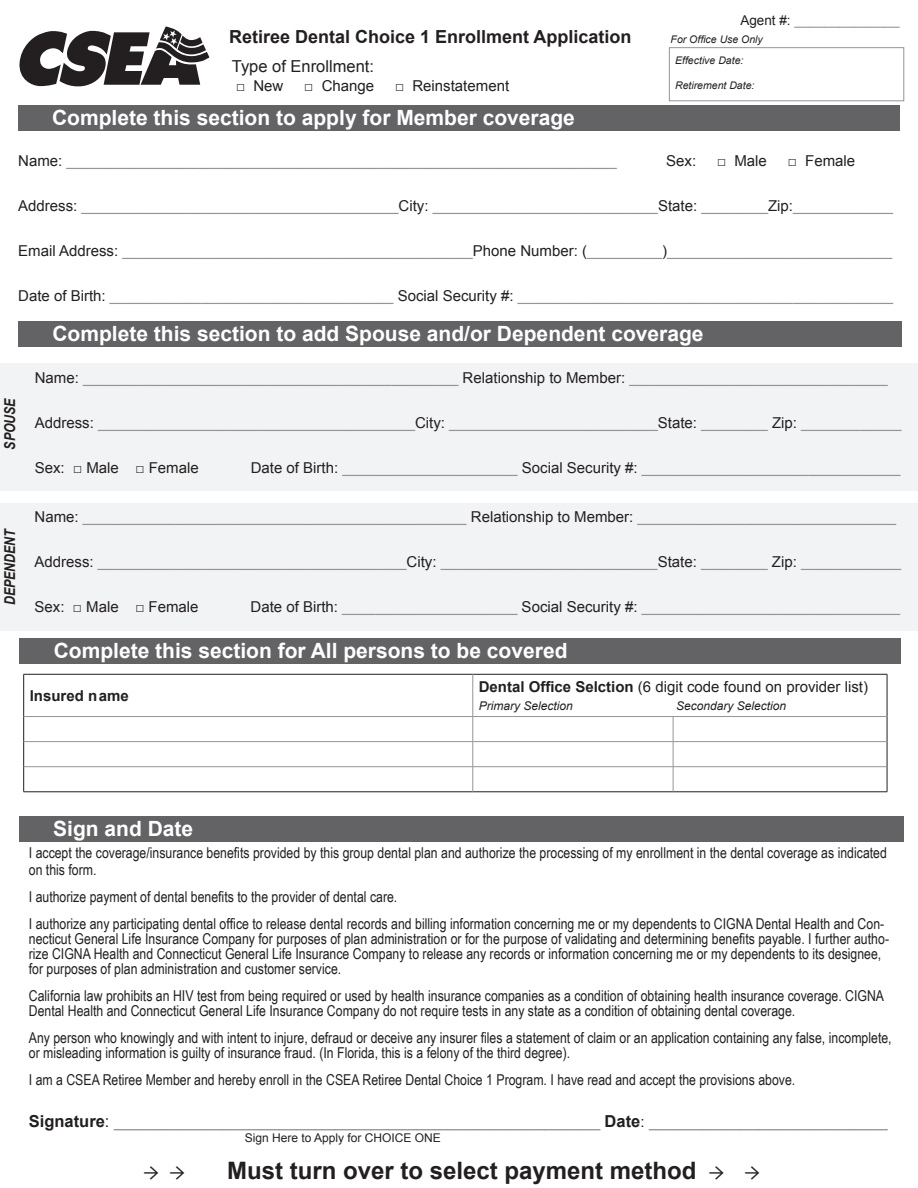
<style>
.page{position:relative;width:918px;height:1188px;background:#fff}
.page>*{position:absolute;margin:0;border:0;box-sizing:border-box;transform-origin:0 0}
.t1{font:700 24px "Arial";color:#231f20}
.t2{font:24px "Minion Pro";color:#231f20}
.t3{font:700 21px "Arial";color:#fff}
.t4{font:700 18px "Arial";color:#231f20}
.t5{font:16.5px "Arial";color:#939598}
.t6{font:16.5px "Arial";color:#231f20}
.t7{font:15px/15px "Arial Narrow";color:#231f20}
.t8{font:15px "Arial";color:#939598}
.t9{font:15px "Arial";color:#231f20}
.t10{font:italic 700 15px "Arial Narrow";letter-spacing:-.005em;color:#231f20}
.t11{font:700 15px "Arial";color:#231f20}
.t12{font:13.5px "Arial";color:#939598}
.t13{font:italic 12px "Arial";color:#231f20}
.t14{font:12px "Arial";color:#231f20}
.t15{font:italic 10.5px "Arial";color:#231f20}
.t16{font:italic 10.5px "Arial";color:#231f20}
.s1{color:#231f20}
.s2{font-style:inherit}
.s3{font-weight:700}
.s4{font-weight:700;color:#231f20}
.s5{font-size:15px;color:#231f20}
.s6{font-family:"Minion Pro";font-weight:400}
</style>
<div class="page">
<div style="left:0;top:503px;width:918px;height:128px;background:#f2f3f4"></div>
<div style="left:0;top:363px;width:918px;height:128px;background:#f2f3f4"></div>
<div style="left:18px;top:105px;width:881px;height:26px;background:#636366"></div>
<div style="left:669px;top:47px;width:235px;height:54px;border:1px solid #939598"></div>
<div style="left:18px;top:321px;width:884px;height:26px;background:#636366"></div>
<div style="left:20px;top:816px;width:884px;height:26px;background:#636366"></div>
<div style="left:20px;top:639px;width:881px;height:25px;background:#636366"></div>
<hr style="left:23px;top:674px;width:450px;height:1px;background:#231f20">
<hr style="left:23px;top:674px;width:1px;height:43px;background:#231f20">
<hr style="left:473px;top:674px;width:200px;height:1px;background:#231f20">
<hr style="left:673px;top:674px;width:214px;height:1px;background:#231f20">
<hr style="left:887px;top:674px;width:1px;height:43px;background:#231f20">
<svg style="left:23px;top:717px;width:1px;height:75px"></svg>
<svg style="left:887px;top:717px;width:1px;height:75px"></svg>
<hr style="left:23px;top:792px;width:450px;height:1px;background:#231f20">
<hr style="left:473px;top:792px;width:200px;height:1px;background:#231f20">
<hr style="left:673px;top:792px;width:214px;height:1px;background:#231f20">
<hr style="left:473px;top:674px;width:1px;height:42px;background:#939598">
<hr style="left:24px;top:716px;width:449px;height:1px;background:#939598">
<hr style="left:473px;top:716px;width:200px;height:1px;background:#939598">
<hr style="left:673px;top:716px;width:214px;height:1px;background:#939598">
<hr style="left:24px;top:741px;width:449px;height:1px;background:#939598">
<hr style="left:473px;top:741px;width:200px;height:1px;background:#939598">
<hr style="left:673px;top:741px;width:214px;height:1px;background:#939598">
<hr style="left:24px;top:766px;width:449px;height:1px;background:#939598">
<hr style="left:473px;top:766px;width:200px;height:1px;background:#939598">
<svg style="left:473px;top:717px;width:1px;height:75px"></svg>
<hr style="left:673px;top:766px;width:214px;height:1px;background:#939598">
<svg style="left:673px;top:717px;width:1px;height:75px"></svg>
<svg style="left:20px;top:27px;width:189px;height:59px"></svg>
<p class="t4" style="left:229px;top:25px;width:404px">Retiree Dental Choice 1 Enrollment Application</p>
<p class="t6" style="left:232px;top:56px;width:144px">Type of Enrollment:</p>
<p class="t9" style="left:236px;top:76px;width:49px">□ New</p>
<p class="t9" style="left:304px;top:76px;width:71px">□ Change</p>
<p class="t9" style="left:395px;top:76px;width:116px">□ Reinstatement</p>
<h2 class="t3" style="left:52px;top:103px;width:524px">Complete this section to apply for Member coverage</h2>
<p class="t12" style="left:740px;top:11px;width:161px"><span class="s1">Agent #:</span> ______________</p>
<p class="t15" style="left:675px;top:54px;width:70px">Effective Date:</p>
<p class="t15" style="left:675px;top:79px;width:81px">Retirement Date:</p>
<p class="t16" style="left:671px;top:32px;width:94px">For Office Use Only</p>
<p class="t8" style="left:18px;top:151px;width:600px"><span class="s1">Name:</span> __________________________________________________________________</p>
<p class="t9" style="left:666px;top:151px;width:32px">Sex:</p>
<p class="t9" style="left:717px;top:151px;width:51px">□ Male</p>
<p class="t9" style="left:788px;top:151px;width:69px">□ Female</p>
<p class="t8" style="left:18px;top:196px;width:876px"><span class="s1">Address:</span> ______________________________________<span class="s1">City:</span> ___________________________<span class="s1">State:</span> ________<span class="s1">Zip:</span>____________</p>
<p class="t8" style="left:18px;top:241px;width:876px"><span class="s1">Email Address:</span> __________________________________________<span class="s1">Phone Number: (</span>_________<span class="s1">)</span>___________________________</p>
<p class="t8" style="left:18px;top:286px;width:876px"><span class="s1">Date of Birth:</span> __________________________________ <span class="s1">Social Security #:</span> _____________________________________________</p>
<p class="t10" style="left:-2px;top:450px;width:53px;rotate:-90deg">SPOUSE</p>
<p class="t10" style="left:-2px;top:605px;width:79px;rotate:-90deg">DEPENDENT</p>
<h2 class="t3" style="left:52px;top:319px;width:653px">Complete this section to add Spouse and/or Dependent coverage</h2>
<p class="t8" style="left:35px;top:367px;width:855px"><span class="s1">Name:</span> _____________________________________________ <span class="s1">Relationship to Member:</span> _______________________________</p>
<p class="t8" style="left:35px;top:412px;width:868px"><span class="s1">Address:</span> ______________________________________<span class="s1">City:</span> _________________________<span class="s1">State:</span> ________ <span class="s1">Zip:</span> ____________</p>
<p class="t9" style="left:35px;top:457px;width:166px">Sex: □ Male □ Female</p>
<p class="t8" style="left:251px;top:457px;width:651px"><span class="s1">Date of Birth:</span> _____________________ <span class="s1">Social Security #:</span> _______________________________</p>
<p class="t8" style="left:35px;top:507px;width:863px"><span class="s1">Name:</span> ______________________________________________ <span class="s1">Relationship to Member:</span> _______________________________</p>
<p class="t8" style="left:35px;top:552px;width:868px"><span class="s1">Address:</span> _____________________________________<span class="s1">City:</span> __________________________<span class="s1">State:</span> ________ <span class="s1">Zip:</span> ____________</p>
<p class="t9" style="left:35px;top:597px;width:166px">Sex: □ Male □ Female</p>
<p class="t8" style="left:251px;top:597px;width:651px"><span class="s1">Date of Birth:</span> _____________________ <span class="s1">Social Security #:</span> _______________________________</p>
<h2 class="t3" style="left:54px;top:637px;width:515px">Complete this section for All <span class="s2">persons</span> to be covered</h2>
<p class="t11" style="left:30px;top:686px;width:101px">Insured N ame</p>
<p class="t9" style="left:479px;top:677px;width:391px"><span class="s3">Dental Office Selction</span> (6 digit code found on provider list)</p>
<p class="t13" style="left:479px;top:698px;width:96px">Primary Selection</p>
<p class="t13" style="left:676px;top:698px;width:112px">Secondary Selection</p>
<h2 class="t3" style="left:53px;top:815px;width:142px">Sign and Date</h2>
<p class="t7" style="left:29px;top:844px;width:860px;line-height:16.5px">I accept the coverage/insurance benefits provided by this group dental plan and authorize the processing of my enrollment in the dental coverage as indicated on this form.</p>
<p class="t7" style="left:29px;top:882px;width:857px;line-height:27px">I authorize payment of dental benefits to the provider of dental care.<br>I authorize any participating dental office to release dental records and billing information concerning me or my dependents to CIGNA Dental Health and Con-</p>
<p class="t7" style="left:29px;top:930px;width:862px">necticut General Life Insurance Company for purposes of plan administration or for the purpose of validating and determining benefits payable. I further autho&shy;rize CIGNA Health and Connecticut General Life Insurance Company to release any records or information concerning me or my dependents to its designee, for purposes of plan administration and customer service.</p>
<p class="t7" style="left:29px;top:987px;width:857px">California law prohibits an HIV test from being required or used by health insurance companies as a condition of obtaining health insurance coverage. CIGNA<br>Dental Health and Connecticut General Life Insurance Company do not require tests in any state as a condition of obtaining dental coverage.</p>
<p class="t7" style="left:29px;top:1029px;width:864px">Any person who knowingly and with intent to injure, defraud or deceive any insurer files a statement of claim or an application containing any false, incomplete, or misleading information is guilty of insurance fraud. (In Florida, this is a felony of the third degree).</p>
<p class="t7" style="left:29px;top:1071px;width:768px">I am a CSEA Retiree Member and hereby enroll in the CSEA Retiree Dental Choice 1 Program. I have read and accept the provisions above.</p>
<p class="t5" style="left:29px;top:1110px;width:860px"><span class="s4">Signature</span><span class="s1">:</span> _____________________________________________________ <span class="s4">Date</span><span class="s5">:</span> __________________________</p>
<p class="t14" style="left:245px;top:1130px;width:198px">Sign Here to Apply for CHOICE ONE</p>
<h1 class="t2" style="left:144px;top:1155px;width:43px">→ →</h1>
<h1 class="t1" style="left:227px;top:1155px;width:534px"><span class="s2">M</span>ust <span class="s2">tu</span>r<span class="s2">n ov</span>er <span class="s2">t</span>o select <span class="s2">p</span>ayment method <span class="s6">→ →</span></h1>
</div>
